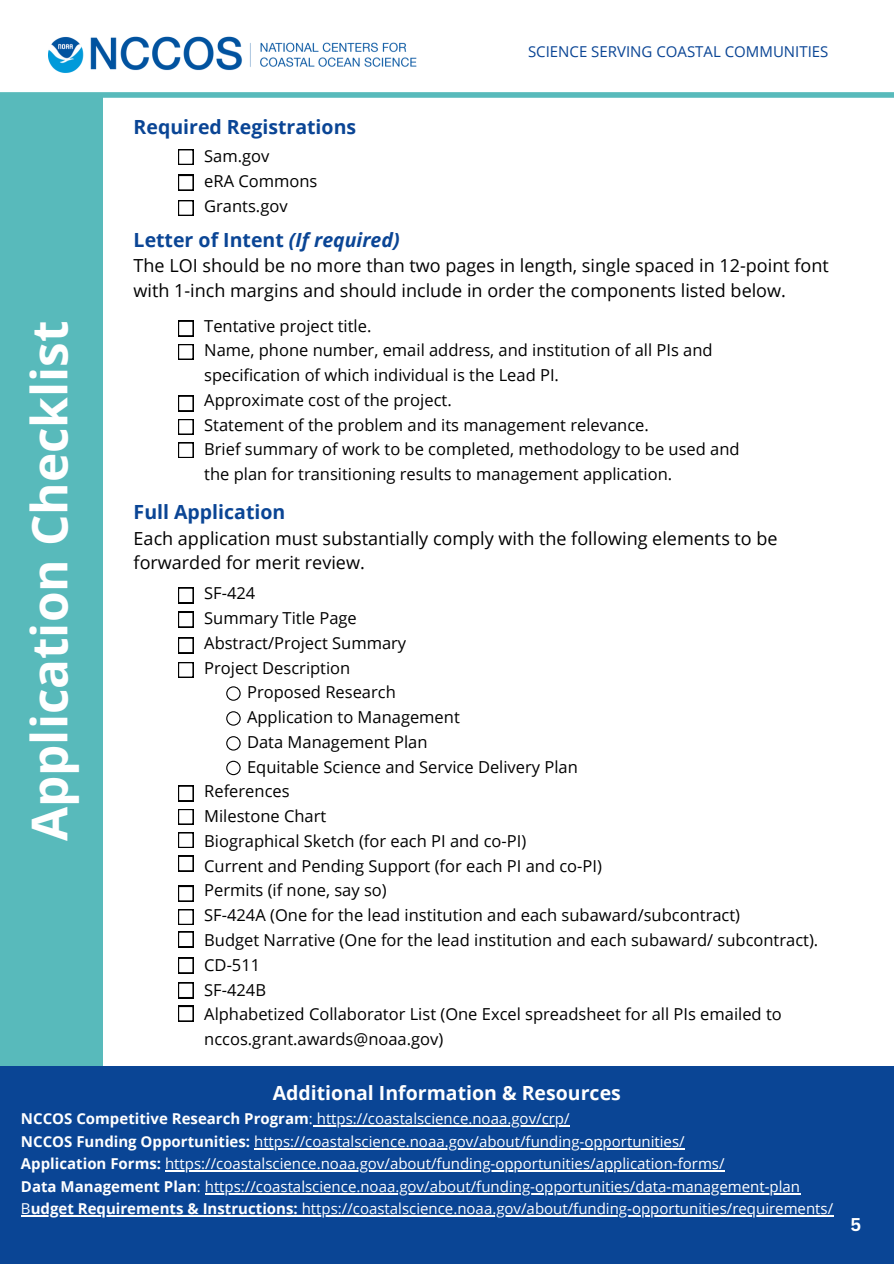
<style>
.page{position:relative;width:894px;height:1264px;background:#fff}
.page>*{position:absolute;margin:0;border:0;box-sizing:border-box;transform-origin:0 0}
.t1{font:700 49.5px "Open Sans";color:#fff}
.t2{font:700 19.5px "Open Sans";color:#0a4595}
.t3{font:700 19.5px "Open Sans";color:#fff}
.t4{font:18px/24.8px "Open Sans";color:#000}
.t5{font:700 18px "Canva Sans";color:#fff}
.t6{font:16.5px/24.8px "Open Sans";color:#000}
.t7{font:15px "Open Sans";color:#fff}
.t8{font:15px "Open Sans";color:#0a4595}
.s1{font-style:italic}
.s2{font-weight:700}
</style>
<div class="page">
<img style="left:49px;top:36px;width:367px;height:37px">
<div style="left:0;top:92px;width:893px;height:6px;background:#70c4c4"></div>
<svg style="left:178px;top:321px;width:15px;height:15px"></svg>
<svg style="left:178px;top:344px;width:15px;height:15px"></svg>
<svg style="left:178px;top:396px;width:15px;height:15px"></svg>
<svg style="left:178px;top:419px;width:15px;height:15px"></svg>
<svg style="left:178px;top:442px;width:15px;height:16px"></svg>
<svg style="left:178px;top:587px;width:15px;height:16px"></svg>
<svg style="left:178px;top:612px;width:15px;height:15px"></svg>
<svg style="left:178px;top:662px;width:15px;height:15px"></svg>
<svg style="left:178px;top:809px;width:15px;height:15px"></svg>
<svg style="left:178px;top:785px;width:15px;height:16px"></svg>
<svg style="left:178px;top:832px;width:15px;height:16px"></svg>
<svg style="left:178px;top:855px;width:15px;height:16px"></svg>
<svg style="left:178px;top:886px;width:15px;height:15px"></svg>
<svg style="left:178px;top:909px;width:15px;height:15px"></svg>
<svg style="left:178px;top:931px;width:15px;height:16px"></svg>
<svg style="left:178px;top:957px;width:15px;height:16px"></svg>
<svg style="left:178px;top:982px;width:15px;height:16px"></svg>
<svg style="left:178px;top:1005px;width:15px;height:16px"></svg>
<svg style="left:226px;top:686px;width:14px;height:14px"></svg>
<svg style="left:226px;top:711px;width:14px;height:14px"></svg>
<svg style="left:226px;top:736px;width:14px;height:14px"></svg>
<svg style="left:226px;top:760px;width:14px;height:15px"></svg>
<svg style="left:178px;top:637px;width:15px;height:16px"></svg>
<svg style="left:178px;top:149px;width:15px;height:16px"></svg>
<svg style="left:178px;top:175px;width:15px;height:15px"></svg>
<svg style="left:178px;top:200px;width:15px;height:16px"></svg>
<div style="left:0;top:95px;width:102px;height:978px;background:#58babb"></div>
<div style="left:0;top:1066px;width:893px;height:197px;background:#0a4595"></div>
<hr style="left:313px;top:1125px;width:256px;height:1px;background:#fff">
<hr style="left:254px;top:1147px;width:430px;height:2px;background:#fff">
<hr style="left:165px;top:1170px;width:559px;height:1px;background:#fff">
<hr style="left:205px;top:1192px;width:595px;height:2px;background:#fff">
<hr style="left:31px;top:1215px;width:271px;height:1px;background:#fff">
<hr style="left:302px;top:1215px;width:531px;height:1px;background:#fff">
<img style="left:0;top:93px;width:893px;height:5px">
<h3 class="t8" style="left:528px;top:41px;width:302px">SCIENCE SERVING COASTAL COMMUNITIES</h3>
<p class="t2" style="left:134px;top:113px;width:224px">Required Registrations</p>
<p class="t6" style="left:204px;top:144px;width:67px">Sam.gov</p>
<p class="t6" style="left:204px;top:168px;width:115px">eRA Commons</p>
<p class="t6" style="left:204px;top:193px;width:85px">Grants.gov</p>
<p class="t1" style="left:15px;top:841px;width:522px;rotate:-90deg">Application Checklist</p>
<p class="t2" style="left:134px;top:226px;width:267px">Letter of Intent <span class="s1">(If required)</span></p>
<p class="t4" style="left:134px;top:253px;width:696px">The LOI should be no more than two pages in length, single spaced in 12-point font with 1-inch margins and should include in order the components listed below.</p>
<h4 class="t6" style="left:204px;top:313px;width:169px">Tentative project title.</h4>
<h1 class="t6" style="left:204px;top:337px;width:509px">Name, phone number, email address, and institution of all PIs and specification of which individual is the Lead PI.</h1>
<h2 class="t6" style="left:204px;top:387px;width:249px">Approximate cost of the project.</h2>
<p class="t6" style="left:204px;top:412px;width:446px">Statement of the problem and its management relevance.</p>
<p class="t6" style="left:204px;top:436px;width:537px">Brief summary of work to be completed, methodology to be used and the plan for transitioning results to management application.</p>
<p class="t2" style="left:134px;top:498px;width:153px">Full Application</p>
<p class="t4" style="left:134px;top:525px;width:645px">Each application must substantially comply with the following elements to be forwarded for merit review.</p>
<p class="t6" style="left:204px;top:580px;width:53px">SF-424</p>
<p class="t6" style="left:204px;top:605px;width:154px">Summary Title Page</p>
<p class="t6" style="left:204px;top:630px;width:203px">Abstract/Project Summary</p>
<p class="t6" style="left:204px;top:655px;width:148px">Project Description</p>
<h3 class="t6" style="left:247px;top:679px;width:150px">Proposed Research</h3>
<p class="t6" style="left:247px;top:704px;width:214px">Application to Management</p>
<p class="t6" style="left:247px;top:729px;width:182px">Data Management Plan</p>
<p class="t6" style="left:247px;top:754px;width:332px">Equitable Science and Service Delivery Plan</p>
<p class="t6" style="left:204px;top:778px;width:87px">References</p>
<p class="t6" style="left:204px;top:803px;width:124px">Milestone Chart</p>
<p class="t6" style="left:204px;top:828px;width:323px">Biographical Sketch (for each PI and co-PI)</p>
<p class="t6" style="left:204px;top:853px;width:399px">Current and Pending Support (for each PI and co-PI)</p>
<p class="t6" style="left:204px;top:877px;width:184px">Permits (if none, say so)</p>
<p class="t6" style="left:204px;top:902px;width:537px">SF-424A (One for the lead institution and each subaward/subcontract)</p>
<p class="t6" style="left:204px;top:927px;width:615px">Budget Narrative (One for the lead institution and each subaward/ subcontract).</p>
<p class="t6" style="left:204px;top:952px;width:57px">CD-511</p>
<p class="t6" style="left:204px;top:976px;width:63px">SF-424B</p>
<p class="t6" style="left:204px;top:1001px;width:579px">Alphabetized Collaborator List (One Excel spreadsheet for all PIs emailed to nccos.grant.awards@noaa.gov)</p>
<p class="t3" style="left:272px;top:1078px;width:349px">Additional Information &amp; Resources</p>
<p class="t7" style="left:21px;top:1108px;width:550px"><span class="s2">NCCOS Competitive Research Program</span>: https://coastalscience.noaa.gov/crp/</p>
<p class="t7" style="left:21px;top:1130px;width:665px"><span class="s2">NCCOS Funding Opportunities:</span> https://coastalscience.noaa.gov/about/funding-opportunities/</p>
<p class="t7" style="left:21px;top:1153px;width:705px"><span class="s2">Application Forms:</span> https://coastalscience.noaa.gov/about/funding-opportunities/application-forms/</p>
<p class="t7" style="left:21px;top:1175px;width:780px"><span class="s2">Data Management Plan</span>: https://coastalscience.noaa.gov/about/funding-opportunities/data-management-plan</p>
<p class="t7" style="left:21px;top:1198px;width:813px">B<span class="s2">udget Requirements &amp; Instructions:</span> https://coastalscience.noaa.gov/about/funding-opportunities/requirements/</p>
<p class="t5" style="left:850px;top:1211px;width:12px">5</p>
</div>
